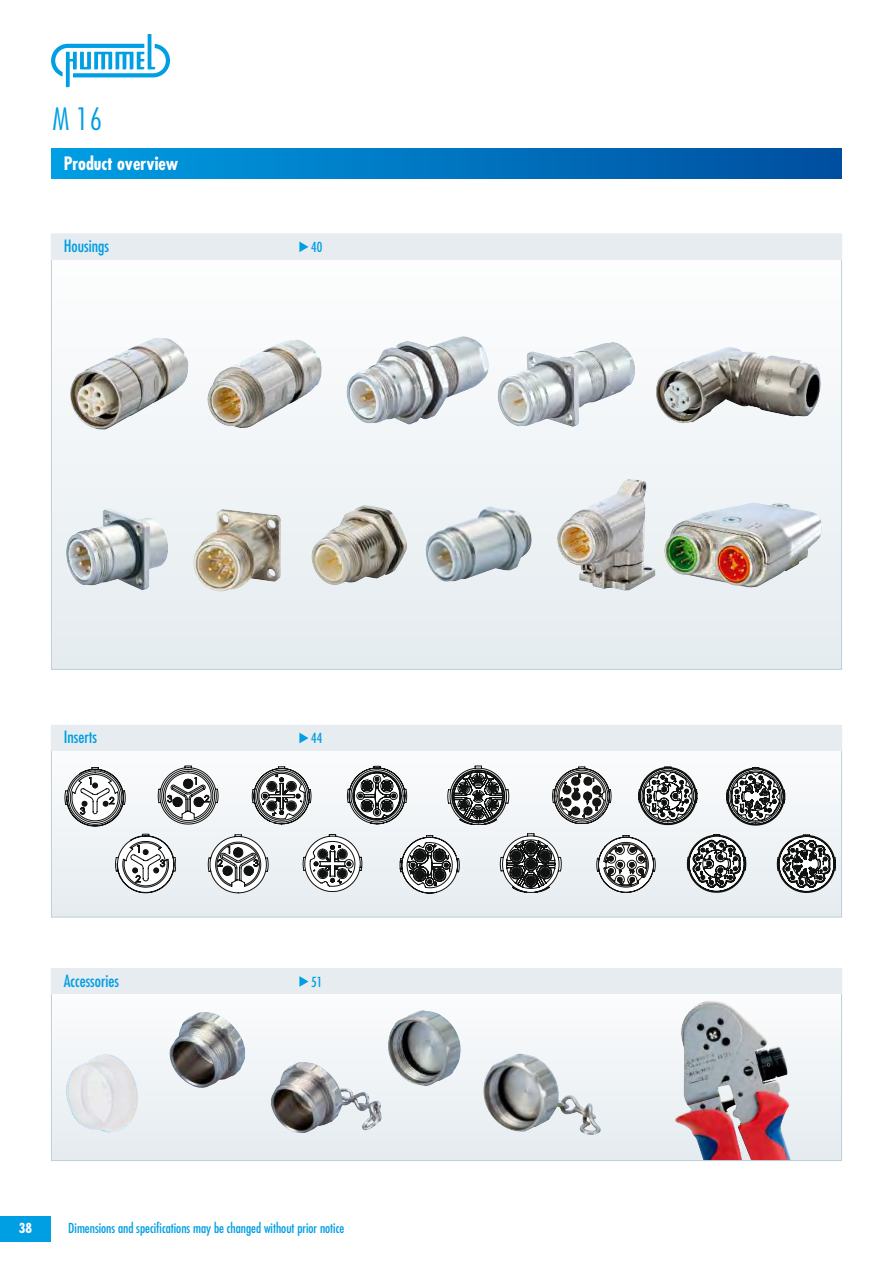
<style>
.page{position:relative;width:893px;height:1263px;background:#fff}
.page>*{position:absolute;margin:0;border:0;box-sizing:border-box;transform-origin:0 0}
.t1{font:300 condensed 30px "Futura Std";color:#009ee3}
.t2{font:700 condensed 18px "Futura Std";color:#fff}
.t3{font:condensed 16.5px "Futura Std";color:#009ee3}
.t4{font:condensed 13.5px "Futura Std";color:#009ee3}
.t5{font:700 condensed 13.5px "Futura Std";color:#fff}
</style>
<div class="page">
<div style="left:51px;top:149px;width:791px;height:30px;background:linear-gradient(to right,#009ee3,#004e9e)"></div>
<div style="left:0;top:1216px;width:51px;height:26px;background:#009ee3"></div>
<div style="left:52px;top:235px;width:789px;height:434px;background:#f1f4f7"></div>
<div style="left:52px;top:726px;width:789px;height:191px;background:#f0f4f6"></div>
<div style="left:51px;top:968px;width:791px;height:193px;background:#f1f5f7"></div>
<div style="left:51px;top:725px;width:791px;height:25px;background:#e6ecef"></div>
<svg style="left:299px;top:733px;width:9px;height:10px"></svg>
<img style="left:674px;top:1001px;width:117px;height:158px">
<img style="left:664px;top:503px;width:158px;height:85px">
<img style="left:207px;top:340px;width:115px;height:88px">
<img style="left:557px;top:479px;width:98px;height:112px">
<img style="left:70px;top:338px;width:118px;height:92px">
<img style="left:425px;top:506px;width:107px;height:76px">
<img style="left:311px;top:505px;width:96px;height:80px">
<img style="left:656px;top:347px;width:165px;height:76px">
<img style="left:346px;top:336px;width:143px;height:89px">
<img style="left:498px;top:342px;width:137px;height:85px">
<img style="left:66px;top:509px;width:102px;height:81px">
<img style="left:193px;top:509px;width:88px;height:82px">
<svg style="left:115px;top:834px;width:61px;height:59px"></svg>
<svg style="left:64px;top:767px;width:62px;height:59px"></svg>
<svg style="left:157px;top:766px;width:62px;height:58px"></svg>
<svg style="left:251px;top:766px;width:61px;height:58px"></svg>
<svg style="left:346px;top:766px;width:62px;height:58px"></svg>
<svg style="left:302px;top:834px;width:60px;height:58px"></svg>
<svg style="left:399px;top:835px;width:60px;height:58px"></svg>
<svg style="left:447px;top:766px;width:63px;height:59px"></svg>
<svg style="left:499px;top:833px;width:62px;height:59px"></svg>
<svg style="left:552px;top:766px;width:60px;height:58px"></svg>
<svg style="left:638px;top:766px;width:60px;height:59px"></svg>
<svg style="left:726px;top:767px;width:60px;height:58px"></svg>
<svg style="left:596px;top:835px;width:59px;height:57px"></svg>
<svg style="left:686px;top:834px;width:60px;height:59px"></svg>
<svg style="left:776px;top:834px;width:60px;height:59px"></svg>
<svg style="left:207px;top:834px;width:61px;height:59px"></svg>
<img style="left:169px;top:1012px;width:77px;height:76px">
<img style="left:66px;top:1054px;width:72px;height:78px">
<img style="left:388px;top:1010px;width:73px;height:76px">
<img style="left:270px;top:1062px;width:112px;height:71px">
<img style="left:483px;top:1053px;width:118px;height:82px">
<div style="left:51px;top:234px;width:791px;height:25px;background:#e6ecef"></div>
<svg style="left:299px;top:241px;width:9px;height:11px"></svg>
<svg style="left:51px;top:34px;width:119px;height:53px"></svg>
<div style="left:51px;top:968px;width:791px;height:26px;background:#e6ecef"></div>
<svg style="left:299px;top:976px;width:9px;height:11px"></svg>
<h1 class="t1" style="left:52px;top:106px;width:52px">M 16</h1>
<h2 class="t2" style="left:64px;top:155px;width:116px">Product overview</h2>
<p class="t3" style="left:64px;top:238px;width:47px">Housings</p>
<p class="t4" style="left:311px;top:241px;width:13px">40</p>
<p class="t3" style="left:64px;top:729px;width:35px">Inserts</p>
<p class="t3" style="left:64px;top:973px;width:57px">Accessories</p>
<p class="t4" style="left:311px;top:732px;width:13px">44</p>
<p class="t4" style="left:311px;top:975px;width:13px">51</p>
<p class="t5" style="left:19px;top:1222px;width:15px">38</p>
<p class="t4" style="left:68px;top:1222px;width:278px">Dimensions and specifications may be changed without prior notice</p>
</div>
